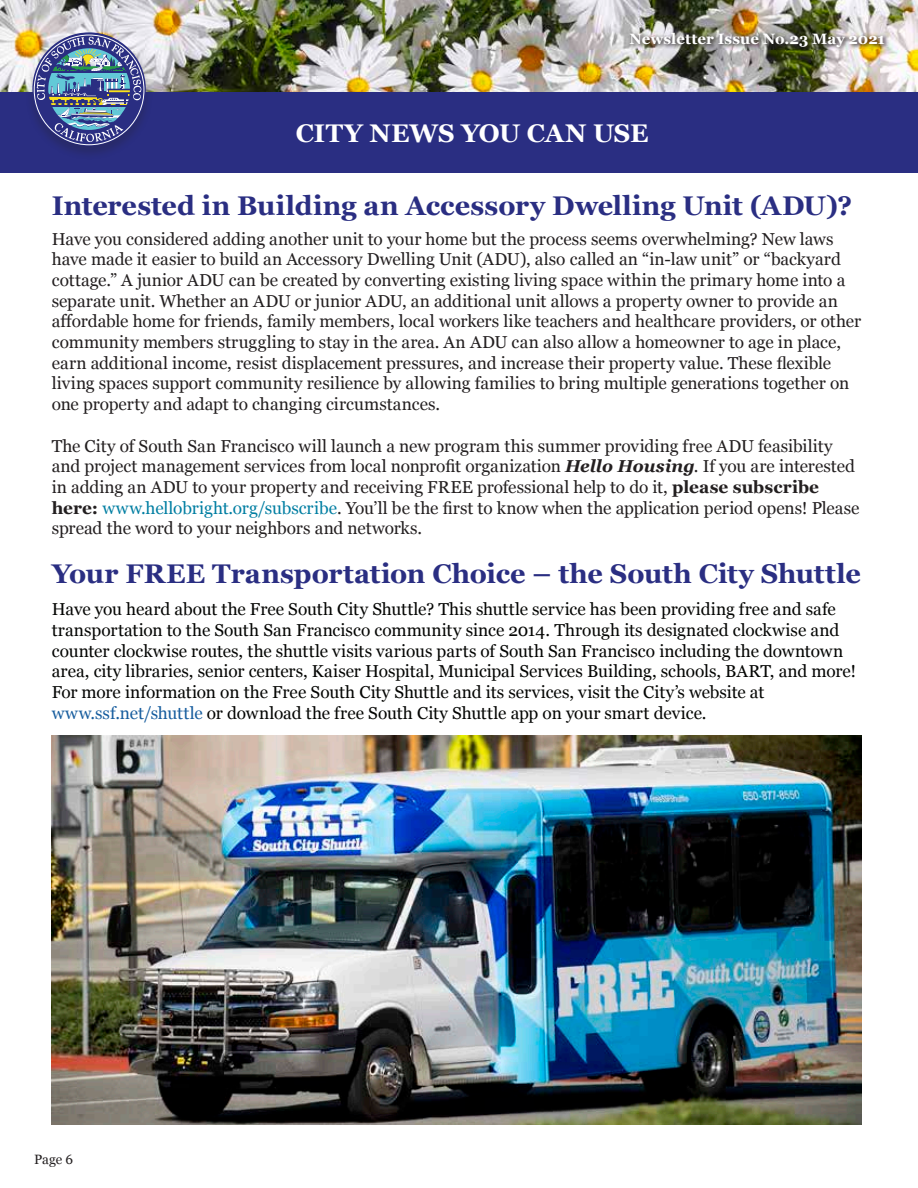
<style>
.page{position:relative;width:918px;height:1188px;background:#fff}
.page>*{position:absolute;margin:0;border:0;box-sizing:border-box;transform-origin:0 0}
.t1{font:700 27px "Georgia";color:#2a2e82}
.t2{font:700 25.5px "Georgia";letter-spacing:-.005em;color:#fff}
.t3{font:17.25px/20.7px "Georgia";color:#231f20}
.t4{font:17.25px/20.7px "Georgia";color:#040503}
.t5{font:700 15px "Georgia";color:#fff}
.t6{font:13.5px "Georgia";color:#231f20}
.s1{font-weight:700;font-style:italic}
.s2{font-weight:700}
.s3{color:#007ea2}
.s4{color:#175d9e}
</style>
<div class="page">
<img style="left:0;top:0;width:918px;height:92px">
<div style="left:627px;top:30px;width:264px;height:23px;background:#231f20;opacity:.7"></div>
<div style="left:0;top:92px;width:918px;height:81px;background:#2a2e82"></div>
<div style="left:25px;top:32px;width:128px;height:128px;background:#231f20;opacity:.25"></div>
<svg style="left:32px;top:32px;width:114px;height:114px"></svg>
<img style="left:52px;top:735px;width:809px;height:389px">
<p class="t5" style="left:630px;top:27px;width:257px">Newsletter Issue No.23 May 2021</p>
<h2 class="t2" style="left:296px;top:114px;width:354px">CITY NEWS YOU CAN USE</h2>
<h1 class="t1" style="left:52px;top:186px;width:802px">Interested in Building an Accessory Dwelling Unit (ADU)?</h1>
<p class="t3" style="left:52px;top:228px;width:811px">Have you considered adding another unit to your home but the process seems overwhelming? New laws have made it easier to build an Accessory Dwelling Unit (ADU), also called an “in-law unit” or “backyard cottage.” A junior ADU can be created by converting existing living space within the primary home into a separate unit. Whether an ADU or junior ADU, an additional unit allows a property owner to provide an affordable home for friends, family members, local workers like teachers and healthcare providers, or other community members struggling to stay in the area. An ADU can also allow a homeowner to age in place, earn additional income, resist displacement pressures, and increase their property value. These flexible living spaces support community resilience by allowing families to bring multiple generations together on one property and adapt to changing circumstances.</p>
<p class="t3" style="left:52px;top:435px;width:809px">The City of South San Francisco will launch a new program this summer providing free ADU feasibility and project management services from local nonprofit organization <span class="s1">Hello Housing</span>. If you are interested in adding an ADU to your property and receiving FREE professional help to do it, <span class="s2">please subscribe here:</span> <span class="s3">www.hellobright.org/subscribe</span>. You’ll be the first to know when the application period opens! Please spread the word to your neighbors and networks.</p>
<h1 class="t1" style="left:52px;top:553px;width:811px">Your FREE Transportation Choice – the South City Shuttle</h1>
<p class="t4" style="left:52px;top:598px;width:806px">Have you heard about the Free South City Shuttle? This shuttle service has been providing free and safe transportation to the South San Francisco community since 2014. Through its designated clockwise and counter clockwise routes, the shuttle visits various parts of South San Francisco including the downtown area, city libraries, senior centers, Kaiser Hospital, Municipal Services Building, schools, BART, and more!<br>For more information on the Free South City Shuttle and its services, visit the City’s website at <span class="s4">www.ssf.net/shuttle</span> or download the free South City Shuttle app on your smart device.</p>
<p class="t6" style="left:34px;top:1150px;width:41px">Page 6</p>
</div>
